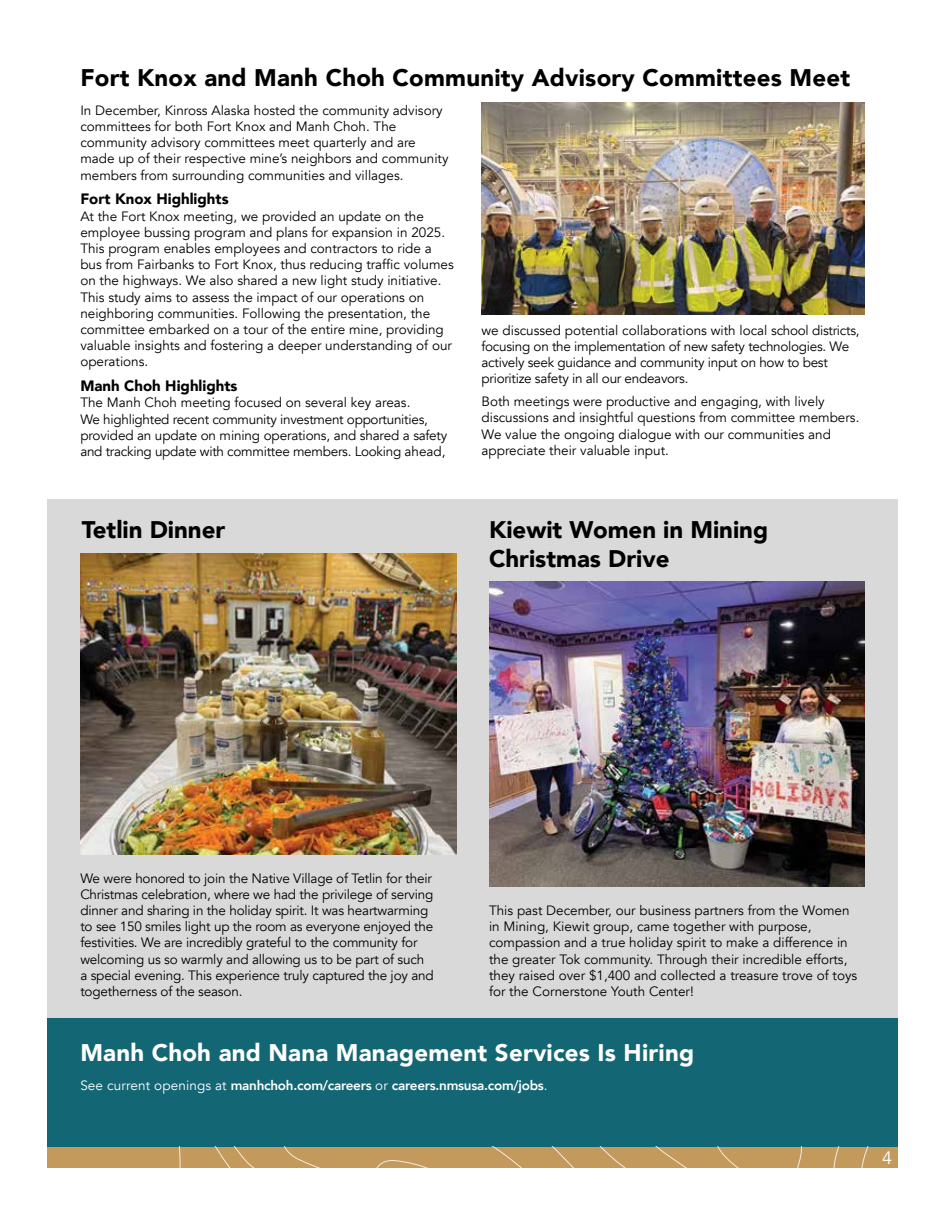
<style>
.page{position:relative;width:945px;height:1215px;background:#fff}
.page>*{position:absolute;margin:0;border:0;box-sizing:border-box;transform-origin:0 0}
.t1{font:900 24px/28.8px "Avenir";letter-spacing:.01em;color:#000}
.t2{font:900 24px "Avenir";letter-spacing:.01em;color:#fff}
.t3{font:18px "Avenir";color:#fff}
.t4{font:900 15px "Avenir";color:#000}
.t5{font:13.5px/16.2px "Avenir";color:#000}
.t6{font:13.5px/16.2px "Avenir";letter-spacing:-.02em;color:#000}
.t7{font:800 13.5px "Avenir";letter-spacing:-.02em;color:#fff}
.s1{font-weight:400}
</style>
<div class="page">
<div style="left:47px;top:500px;width:851px;height:655px;background:#d9d9d9"></div>
<div style="left:47px;top:1018px;width:851px;height:146px;background:#136774"></div>
<div style="left:47px;top:1147px;width:851px;height:21px;background:#c49a5c"></div>
<svg style="left:179px;top:1147px;width:689px;height:21px"></svg>
<img style="left:481px;top:103px;width:384px;height:211px">
<img style="left:489px;top:582px;width:376px;height:304px">
<img style="left:80px;top:554px;width:376px;height:300px">
<h1 class="t1" style="left:80px;top:63px;width:771px">Fort Knox and Manh Choh Community Advisory Committees Meet</h1>
<p class="t5" style="left:80px;top:102px;width:370px">In December, Kinross Alaska hosted the community advisory committees for both Fort Knox and Manh Choh. The community advisory committees meet quarterly and are made up of their respective mine’s neighbors and community members from surrounding communities and villages.</p>
<p class="t4" style="left:80px;top:186px;width:150px">Fort Knox Highlights</p>
<p class="t5" style="left:80px;top:208px;width:375px">At the Fort Knox meeting, we provided an update on the employee bussing program and plans for expansion in 2025.<br>This program enables employees and contractors to ride a bus from Fairbanks to Fort Knox, thus reducing traffic volumes on the highways. We also shared a new light study initiative.<br>This study aims to assess the impact of our operations on neighboring communities. Following the presentation, the committee embarked on a tour of the entire mine, providing valuable insights and fostering a deeper understanding of our operations.</p>
<p class="t4" style="left:80px;top:373px;width:159px">Manh Choh Highlights</p>
<p class="t6" style="left:80px;top:395px;width:368px">The Manh Choh meeting focused on several key areas.<br>We highlighted recent community investment opportunities, provided an update on mining operations, and shared a safety and tracking update with committee members. Looking ahead,</p>
<h1 class="t1" style="left:82px;top:515px;width:145px">Tetlin Dinner</h1>
<p class="t6" style="left:482px;top:322px;width:380px">we discussed potential collaborations with local school districts, focusing on the implementation of new safety technologies. We actively seek guidance and community input on how to best prioritize safety in all our endeavors.</p>
<p class="t5" style="left:482px;top:394px;width:379px">Both meetings were productive and engaging, with lively discussions and insightful questions from committee members.<br>We value the ongoing dialogue with our communities and appreciate their valuable input.</p>
<h1 class="t1" style="left:489px;top:515px;width:281px">Kiewit Women in Mining<br>Christmas Drive</h1>
<p class="t5" style="left:80px;top:870px;width:355px">We were honored to join the Native Village of Tetlin for their Christmas celebration, where we had the privilege of serving dinner and sharing in the holiday spirit. It was heartwarming to see 150 smiles light up the room as everyone enjoyed the festivities. We are incredibly grateful to the community for welcoming us so warmly and allowing us to be part of such a special evening. This experience truly captured the joy and togetherness of the season.</p>
<p class="t5" style="left:489px;top:902px;width:370px">This past December, our business partners from the Women in Mining, Kiewit group, came together with purpose, compassion and a true holiday spirit to make a difference in the greater Tok community. Through their incredible efforts, they raised over $1,400 and collected a treasure trove of toys for the Cornerstone Youth Center!</p>
<h1 class="t2" style="left:80px;top:1033px;width:615px">Manh Choh and Nana Management Services Is Hiring</h1>
<p class="t7" style="left:80px;top:1075px;width:469px"><span class="s1">See current openings at</span> manhchoh.com/careers <span class="s1">or</span> careers.nmsusa.com/jobs<span class="s1">.</span></p>
<h2 class="t3" style="left:882px;top:1147px;width:12px">4</h2>
</div>
